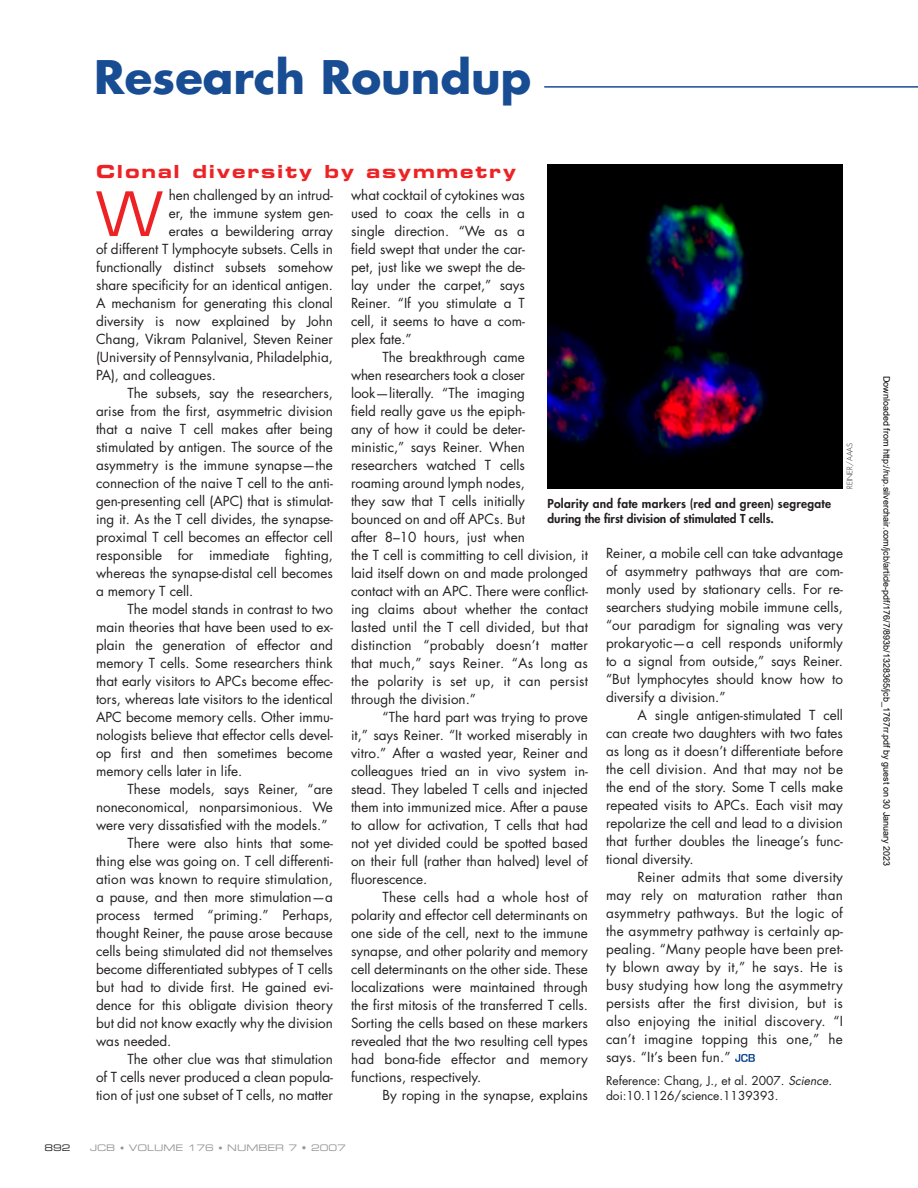
<style>
.page{position:relative;width:918px;height:1188px;background:#fff}
.page>*{position:absolute;margin:0;border:0;box-sizing:border-box;transform-origin:0 0}
.t1{font:59.55px "Eurostile LT Std";color:#ed2225}
.t2{font:700 45px "Futura Std";color:#184c93}
.t3{font:18px "Eurostile LT Std Bold Ex 2";letter-spacing:.1em;color:#ed2225}
.t4{font:13.5px/18px "Futura Std";color:#231f20;text-align:justify}
.t5{font:800 12px/15px "Futura Std";letter-spacing:.02em;color:#231f20}
.t6{font:12px/15px "Futura Std";color:#231f20}
.t7{font:9px "Arial";color:#000}
.t8{font:9px "Eurostile LT Std Ex 2";color:#949698}
.t9{font:9px "Eurostile LT Std Ex 2";color:#231f20}
.t10{font:300 7.5px "Futura Std";color:#231f20}
.s1{font-style:italic}
.s2{font-size:8.25px}
</style>
<div class="page">
<svg style="left:735px;top:1054px;width:20px;height:8px"></svg>
<img style="left:548px;top:165px;width:295px;height:324px">
<hr style="left:544px;top:86px;width:374px;height:2px;background:#184c93">
<h2 class="t2" style="left:94px;top:56px;width:439px">Research Roundup</h2>
<h3 class="t3" style="left:96px;top:163px;width:422px">Clonal diversity by asymmetry</h3>
<h1 class="t1" style="left:96px;top:186px;width:68px">W</h1>
<p class="t4" style="left:169px;top:187px;width:166px">hen challenged by an intrud-</p>
<p class="t4" style="left:351px;top:187px;width:176px">what cocktail of cytokines was used to coax the cells in a single direction. “We as a field swept that under the car&shy;pet, just like we swept the de&shy;lay under the carpet,” says Reiner. “If you stimulate a T cell, it seems to have a com&shy;plex fate.”</p>
<p class="t4" style="left:351px;top:349px;width:239px;text-align:left;text-indent:31px">The breakthrough came<br>when researchers took a closer look—literally. “The imaging<br>field really gave us the epiph-<br>any of how it could be deter-<br>ministic,” says Reiner. When researchers watched T cells<br>roaming around lymph nodes,<br>they saw that T cells initially<br>bounced on and off APCs. But<br>after 8–10 hours, just when<br>the T cell is committing to cell division, it laid itself down on and made prolonged contact with an APC. There were conflict&shy;ing claims about whether the contact lasted until the T cell divided, but that distinction “probably doesn’t matter that much,” says Reiner. “As long as the polarity is set up, it can persist through the division.”</p>
<p class="t4" style="left:351px;top:709px;width:239px;text-indent:31px">“The hard part was trying to prove it,” says Reiner. “It worked miserably in vitro.” After a wasted year, Reiner and colleagues tried an in vivo system in&shy;stead. They labeled T cells and injected them into immunized mice. After a pause to allow for activation, T cells that had not yet divided could be spotted based on their full (rather than halved) level of fluorescence.</p>
<p class="t4" style="left:351px;top:889px;width:239px;text-indent:31px">These cells had a whole host of polarity and effector cell determinants on one side of the cell, next to the immune synapse, and other polarity and memory cell determinants on the other side. These localizations were maintained through the first mitosis of the transferred T cells.<br>Sorting the cells based on these markers revealed that the two resulting cell types had bona-fide effector and memory functions, respectively.</p>
<p class="t4" style="left:383px;top:1087px;width:207px">By roping in the synapse, explains</p>
<p class="t4" style="left:169px;top:205px;width:166px">er, the immune system gen-</p>
<p class="t4" style="left:169px;top:223px;width:166px">erates a bewildering array</p>
<p class="t4" style="left:96px;top:241px;width:239px">of different T lymphocyte subsets. Cells in</p>
<p class="t4" style="left:96px;top:259px;width:239px">functionally distinct subsets somehow</p>
<p class="t4" style="left:96px;top:277px;width:239px">share specificity for an identical antigen.</p>
<p class="t4" style="left:96px;top:295px;width:239px">A mechanism for generating this clonal</p>
<p class="t4" style="left:96px;top:313px;width:239px">diversity is now explained by John</p>
<p class="t4" style="left:96px;top:331px;width:239px">Chang, Vikram Palanivel, Steven Reiner</p>
<p class="t4" style="left:96px;top:349px;width:239px">(University of Pennsylvania, Philadelphia,</p>
<p class="t4" style="left:96px;top:367px;width:121px">PA), and colleagues.</p>
<p class="t4" style="left:127px;top:385px;width:207px">The subsets, say the researchers,</p>
<p class="t4" style="left:96px;top:403px;width:239px">arise from the first, asymmetric division</p>
<p class="t4" style="left:96px;top:421px;width:239px">that a naive T cell makes after being</p>
<p class="t4" style="left:96px;top:439px;width:238px">stimulated by antigen. The source of the</p>
<p class="t4" style="left:96px;top:457px;width:239px">asymmetry is the immune synapse—the</p>
<p class="t4" style="left:96px;top:475px;width:239px">connection of the naive T cell to the anti-</p>
<p class="t4" style="left:96px;top:493px;width:239px">gen-presenting cell (APC) that is stimulat-</p>
<p class="t4" style="left:96px;top:511px;width:239px">ing it. As the T cell divides, the synapse-</p>
<p class="t4" style="left:96px;top:529px;width:239px">proximal T cell becomes an effector cell</p>
<p class="t4" style="left:96px;top:547px;width:239px">responsible for immediate fighting,</p>
<p class="t4" style="left:96px;top:565px;width:239px">whereas the synapse-distal cell becomes</p>
<p class="t4" style="left:96px;top:583px;width:99px">a memory T cell.</p>
<p class="t4" style="left:127px;top:601px;width:207px">The model stands in contrast to two</p>
<p class="t4" style="left:96px;top:619px;width:239px">main theories that have been used to ex-</p>
<p class="t4" style="left:96px;top:637px;width:238px">plain the generation of effector and</p>
<p class="t4" style="left:96px;top:655px;width:238px">memory T cells. Some researchers think</p>
<p class="t4" style="left:96px;top:673px;width:239px">that early visitors to APCs become effec-</p>
<p class="t4" style="left:96px;top:691px;width:239px">tors, whereas late visitors to the identical</p>
<p class="t4" style="left:96px;top:709px;width:238px">APC become memory cells. Other immu-</p>
<p class="t4" style="left:96px;top:727px;width:238px">nologists believe that effector cells devel-</p>
<p class="t4" style="left:96px;top:745px;width:239px">op first and then sometimes become</p>
<p class="t4" style="left:96px;top:763px;width:148px">memory cells later in life.</p>
<p class="t4" style="left:127px;top:781px;width:207px">These models, says Reiner, “are</p>
<p class="t4" style="left:96px;top:799px;width:239px">noneconomical, nonparsimonious. We</p>
<p class="t4" style="left:96px;top:817px;width:233px">were very dissatisfied with the models.”</p>
<p class="t4" style="left:128px;top:835px;width:207px">There were also hints that some-</p>
<p class="t4" style="left:96px;top:853px;width:239px">thing else was going on. T cell differenti-</p>
<p class="t4" style="left:96px;top:871px;width:238px">ation was known to require stimulation,</p>
<p class="t4" style="left:96px;top:889px;width:238px">a pause, and then more stimulation—a</p>
<p class="t4" style="left:96px;top:907px;width:239px">process termed “priming.” Perhaps,</p>
<p class="t4" style="left:96px;top:925px;width:238px">thought Reiner, the pause arose because</p>
<p class="t4" style="left:96px;top:943px;width:238px">cells being stimulated did not themselves</p>
<p class="t4" style="left:96px;top:961px;width:238px">become differentiated subtypes of T cells</p>
<p class="t4" style="left:96px;top:979px;width:239px">but had to divide first. He gained evi-</p>
<p class="t4" style="left:96px;top:997px;width:238px">dence for this obligate division theory</p>
<p class="t4" style="left:96px;top:1015px;width:238px">but did not know exactly why the division</p>
<p class="t4" style="left:96px;top:1033px;width:77px">was needed.</p>
<p class="t4" style="left:128px;top:1051px;width:207px">The other clue was that stimulation</p>
<p class="t4" style="left:96px;top:1069px;width:238px">of T cells never produced a clean popula-</p>
<p class="t4" style="left:96px;top:1087px;width:238px">tion of just one subset of T cells, no matter</p>
<p class="t10" style="left:846px;top:489px;width:48px;rotate:-90deg">REINER/AAAS</p>
<p class="t5" style="left:548px;top:497px;width:285px">Polarity and fate markers (red and green) segregate during the first division of stimulated T cells.</p>
<p class="t4" style="left:606px;top:545px;width:239px">Reiner, a mobile cell can take advantage of asymmetry pathways that are com&shy;monly used by stationary cells. For re&shy;searchers studying mobile immune cells, “our paradigm for signaling was very prokaryotic—a cell responds uniformly to a signal from outside,” says Reiner. “But lymphocytes should know how to diversify a division.”</p>
<p class="t4" style="left:606px;top:707px;width:239px;text-indent:31px">A single antigen-stimulated T cell can create two daughters with two fates as long as it doesn’t differentiate before the cell division. And that may not be the end of the story. Some T cells make repeated visits to APCs. Each visit may repolarize the cell and lead to a division that further doubles the lineage’s func&shy;tional diversity.</p>
<p class="t4" style="left:606px;top:869px;width:239px;text-indent:31px">Reiner admits that some diversity may rely on maturation rather than asymmetry pathways. But the logic of the asymmetry pathway is certainly ap&shy;pealing. “Many people have been pret&shy;ty blown away by it,” he says. He is busy studying how long the asymmetry persists after the first division, but is also enjoying the initial discovery. “I can’t imagine topping this one,” he says. “It’s been fun.”</p>
<p class="t6" style="left:606px;top:1074px;width:228px">Reference: Chang, J., et al. 2007. <span class="s1">Science</span>. doi:10.1126/science.1139393.</p>
<p class="t9" style="left:44px;top:1144px;width:28px">892</p>
<p class="t8" style="left:90px;top:1144px;width:257px">JCB <span class="s2">•</span> VOLUME 176 <span class="s2">•</span> NUMBER 7 • 2007</p>
<p class="t7" style="left:890px;top:376px;width:492px;rotate:90deg">Downloaded from http://rup.silverchair.com/jcb/article-pdf/176/7/893b/1328365/jcb_1767rr.pdf by guest on 30 January 2023</p>
</div>
